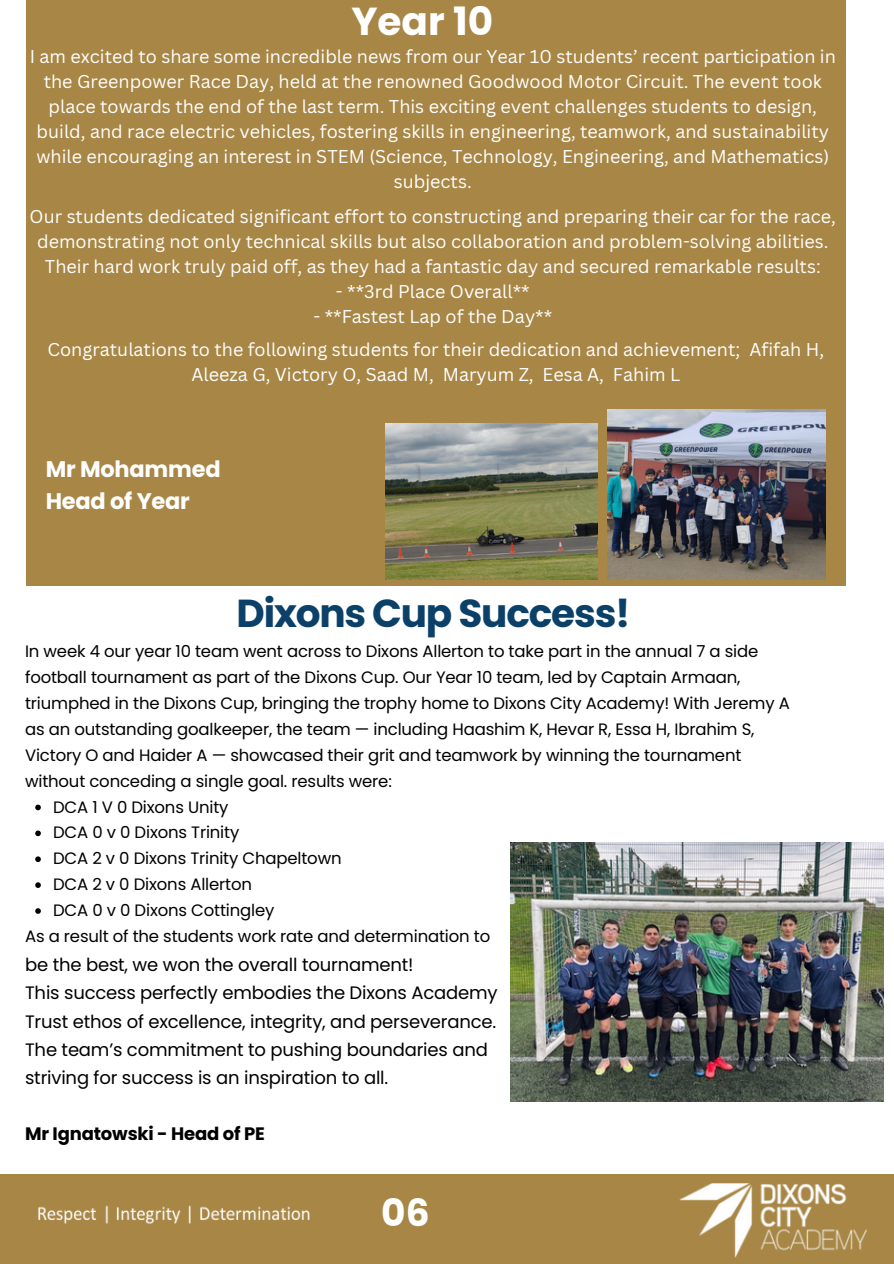
<style>
.page{position:relative;width:894px;height:1264px;background:#fff}
.page>*{position:absolute;margin:0;border:0;box-sizing:border-box;transform-origin:0 0}
.t1{font:700 39px "Poppins";letter-spacing:-.03em;color:#0b4068}
.t2{font:700 39px "Poppins";color:#fff}
.t3{font:700 37.5px "Poppins";color:#fff}
.t4{font:700 22.5px/32.7px "Poppins";letter-spacing:-.01em;color:#fff}
.t5{font:18px/25px "Canva Sans";color:#fff;text-align:center}
.t6{font:18px "Poppins";letter-spacing:-.01em;color:#000}
.t7{font:700 18px "Poppins";letter-spacing:-.01em;color:#000}
.t8{font:16.5px/25.8px "Poppins";letter-spacing:-.01em;color:#000}
</style>
<div class="page">
<div style="left:26px;top:0;width:819px;height:585px;background:#a88746"></div>
<div style="left:0;top:1174px;width:893px;height:89px;background:#a88746"></div>
<img style="left:679px;top:1183px;width:187px;height:73px">
<img style="left:510px;top:842px;width:373px;height:259px">
<img style="left:385px;top:424px;width:212px;height:155px">
<img style="left:607px;top:410px;width:218px;height:169px">
<svg style="left:35px;top:804px;width:6px;height:6px"></svg>
<svg style="left:35px;top:830px;width:6px;height:6px"></svg>
<svg style="left:35px;top:856px;width:6px;height:6px"></svg>
<svg style="left:35px;top:882px;width:6px;height:6px"></svg>
<svg style="left:35px;top:908px;width:6px;height:5px"></svg>
<img style="left:38px;top:1205px;width:272px;height:19px">
<h2 class="t2" style="left:351px;top:-6px;width:143px">Year 10</h2>
<p class="t5" style="left:30px;top:44px;width:807px">I am excited to share some incredible news from our Year 10 students’ recent participation in the Greenpower Race Day, held at the renowned Goodwood Motor Circuit. The event took place towards the end of the last term. This exciting event challenges students to design, build, and race electric vehicles, fostering skills in engineering, teamwork, and sustainability while encouraging an interest in STEM (Science, Technology, Engineering, and Mathematics) subjects.</p>
<h3 class="t5" style="left:30px;top:204px;width:807px">Our students dedicated significant effort to constructing and preparing their car for the race, demonstrating not only technical skills but also collaboration and problem-solving abilities.<br>Their hard work truly paid off, as they had a fantastic day and secured remarkable results:</h3>
<p class="t5" style="left:336px;top:279px;width:195px">- **3rd Place Overall**</p>
<p class="t5" style="left:313px;top:304px;width:240px">- **Fastest Lap of the Day**</p>
<p class="t5" style="left:48px;top:337px;width:777px">Congratulations to the following students for their dedication and achievement; Afifah H,<br>Aleeza G, Victory O, Saad M, Maryum Z, Eesa A, Fahim L</p>
<p class="t4" style="left:46px;top:452px;width:176px">Mr Mohammed<br>Head of Year</p>
<p class="t1" style="left:236px;top:585px;width:395px">Dixons Cup Success!</p>
<p class="t8" style="left:25px;top:638px;width:766px">In week 4 our year 10 team went across to Dixons Allerton to take part in the annual 7 a side football tournament as part of the Dixons Cup. Our Year 10 team, led by Captain Armaan, triumphed in the Dixons Cup, bringing the trophy home to Dixons City Academy! With Jeremy A as an outstanding goalkeeper, the team — including Haashim K, Hevar R, Essa H, Ibrahim S, Victory O and Haider A — showcased their grit and teamwork by winning the tournament without conceding a single goal. results were:</p>
<h1 class="t8" style="left:53px;top:793px;width:177px">DCA 1 V 0 Dixons Unity</h1>
<p class="t8" style="left:53px;top:819px;width:188px">DCA 0 v 0 Dixons Trinity</p>
<p class="t8" style="left:53px;top:845px;width:290px">DCA 2 v 0 Dixons Trinity Chapeltown</p>
<p class="t8" style="left:53px;top:871px;width:200px">DCA 2 v 0 Dixons Allerton</p>
<p class="t8" style="left:53px;top:897px;width:223px">DCA 0 v 0 Dixons Cottingley</p>
<p class="t8" style="left:25px;top:923px;width:466px">As a result of the students work rate and determination to</p>
<p class="t6" style="left:25px;top:952px;width:390px">be the best, we won the overall tournament!</p>
<p class="t6" style="left:25px;top:980px;width:474px">This success perfectly embodies the Dixons Academy</p>
<p class="t6" style="left:25px;top:1008px;width:472px">Trust ethos of excellence, integrity, and perseverance.</p>
<p class="t6" style="left:25px;top:1036px;width:464px">The team’s commitment to pushing boundaries and</p>
<p class="t6" style="left:25px;top:1064px;width:364px">striving for success is an inspiration to all.</p>
<p class="t7" style="left:25px;top:1121px;width:241px">Mr Ignatowski - Head of PE</p>
<h1 class="t3" style="left:381px;top:1186px;width:50px">06</h1>
</div>
